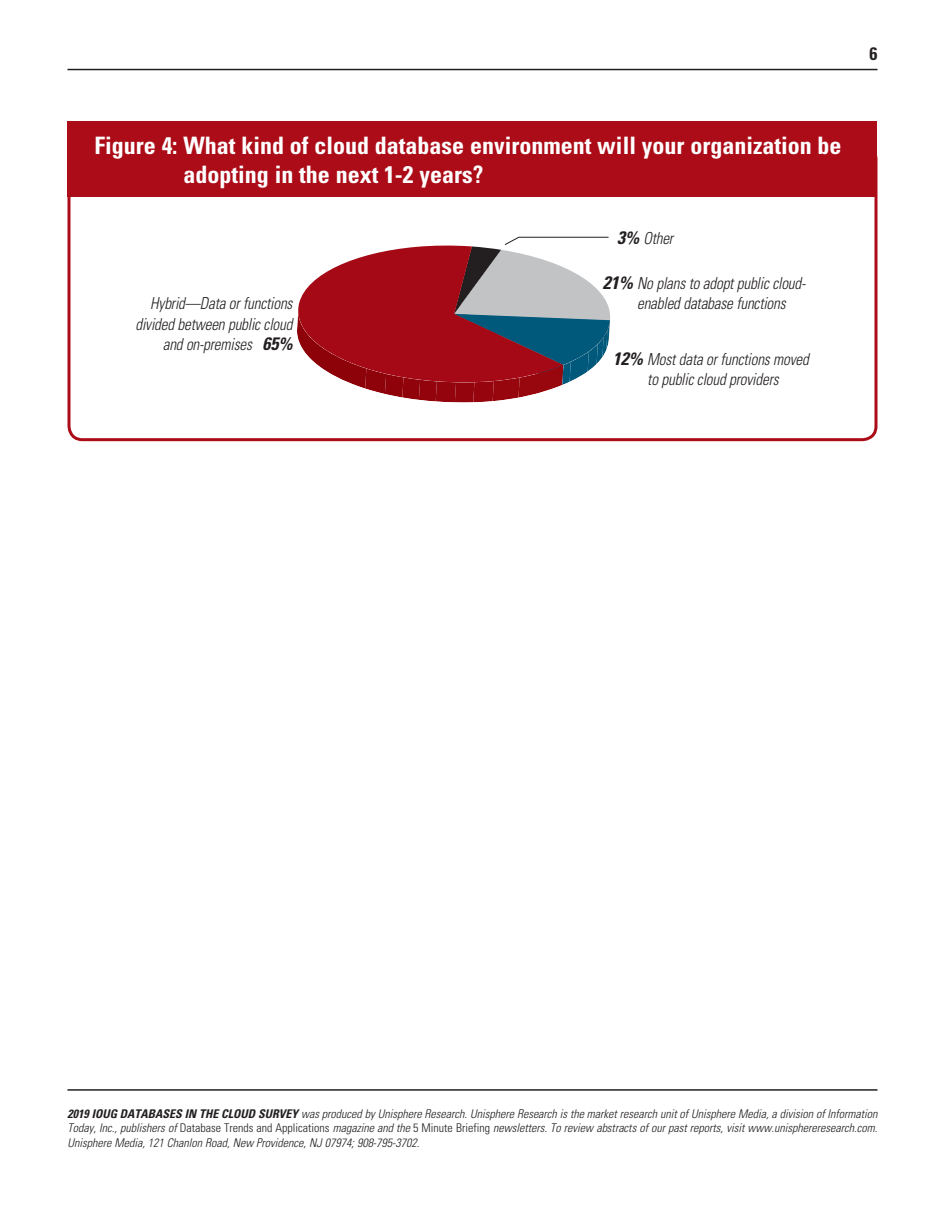
<style>
.page{position:relative;width:945px;height:1215px;background:#fff}
.page>*{position:absolute;margin:0;border:0;box-sizing:border-box;transform-origin:0 0}
.t1{font:700 condensed 24px/28.8px "Univers";color:#fff}
.t2{font:700 condensed 18px "Univers";color:#231f20}
.t3{font:italic 300 condensed 16.5px/20.2px "Univers";letter-spacing:-.01em;color:#231f20;text-align:right;scale:.92 1}
.t4{font:italic 300 condensed 12px/14.4px "Univers";color:#231f20;text-align:justify}
.s1{font-weight:700;font-size:18px}
.s2{font-weight:700}
.s3{font-style:normal}
</style>
<div class="page">
<hr style="left:68px;top:69px;width:810px;height:1px;background:#231f20">
<hr style="left:68px;top:1089px;width:810px;height:2px;background:#231f20">
<div style="left:68px;top:144px;width:810px;height:297px;border:3px solid #ac0c17;border-radius:14px"></div>
<div style="left:68px;top:122px;width:810px;height:75px;background:#ac0c17"></div>
<svg style="left:297px;top:237px;width:313px;height:165px"></svg>
<h2 class="t2" style="left:870px;top:43px;width:9px">6</h2>
<h1 class="t1" style="left:184px;top:131px;width:660px;text-indent:-89px">Figure 4: What kind of cloud database environment will your organization be adopting in the next 1-2 years?</h1>
<h3 class="t3" style="left:135px;top:293px;width:172px">Hybrid—Data or functions divided between public cloud and on-premises <span class="s1">65%</span></h3>
<h3 class="t3" style="left:617px;top:227px;width:63px"><span class="s1">3%</span> Other</h3>
<h3 class="t3" style="left:637px;top:273px;width:185px;text-align:left;text-indent:-34px"><span class="s1">21%</span> No plans to adopt public cloud&shy;enabled database functions</h3>
<h3 class="t3" style="left:613px;top:349px;width:215px;text-align:center"><span class="s1">12%</span> Most data or functions moved to public cloud providers</h3>
<p class="t4" style="left:68px;top:1106px;width:812px"><span class="s2">2019 IOUG DATABASES IN THE CLOUD SURVEY</span> was produced by Unisphere Research. Unisphere Research is the market research unit of Unisphere Media, a division of Information Today, Inc., publishers of <span class="s3">Database Trends and Applications</span> magazine and the <span class="s3">5 Minute Briefing</span> newsletters. To review abstracts of our past reports, visit www.unisphereresearch.com.<br>Unisphere Media, 121 Chanlon Road, New Providence, NJ 07974; 908-795-3702.</p>
</div>
